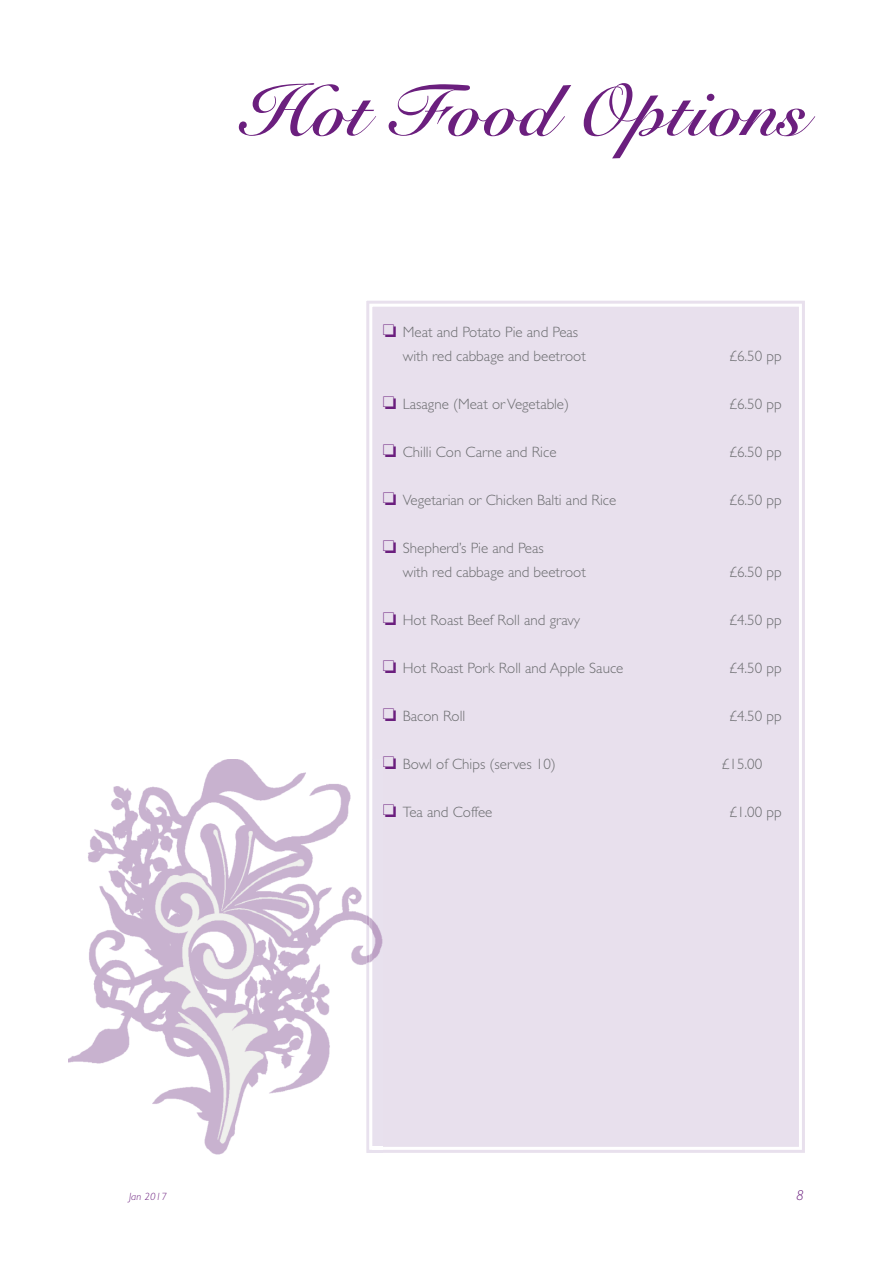
<style>
.page{position:relative;width:893px;height:1263px;background:#fff}
.page>*{position:absolute;margin:0;border:0;box-sizing:border-box;transform-origin:0 0}
.t1{font:72px "Snell Roundhand Bold Script";letter-spacing:.015em;color:#6b1f7e}
.t2{font:300 15px/24px "Gill Sans";color:#6c6d70}
.t3{font:italic 300 15px "Myriad Pro";color:#6b1f7e}
.t4{font:italic 300 10.5px "Gill Sans";letter-spacing:.015em;color:#6b1f7e}
.s1{color:#6b1f7e}
</style>
<div class="page">
<div style="left:372px;top:307px;width:427px;height:840px;background:#e8e0ed"></div>
<div style="left:363px;top:298px;width:445px;height:858px;border:3px solid #fff"></div>
<img style="left:69px;top:759px;width:300px;height:395px">
<img style="left:372px;top:919px;width:10px;height:228px">
<img style="left:369px;top:917px;width:3px;height:46px">
<svg style="left:369px;top:1149px;width:13px;height:4px"></svg>
<h1 class="t1" style="left:243px;top:84px;width:565px">Hot Food Options</h1>
<p class="t2" style="left:403px;top:321px;width:185px;text-indent:-20px"><span class="s1">□</span> Meat and Potato Pie and Peas with red cabbage and beetroot</p>
<p class="t2" style="left:729px;top:345px;width:54px">£6.50 pp</p>
<p class="t2" style="left:383px;top:393px;width:188px"><span class="s1">□</span> Lasagne (Meat orVegetable)</p>
<p class="t2" style="left:729px;top:393px;width:54px">£6.50 pp</p>
<p class="t2" style="left:383px;top:441px;width:175px"><span class="s1">□</span> Chilli Con Carne and Rice</p>
<p class="t2" style="left:729px;top:441px;width:54px">£6.50 pp</p>
<p class="t2" style="left:383px;top:489px;width:235px"><span class="s1">□</span> Vegetarian or Chicken Balti and Rice</p>
<p class="t2" style="left:729px;top:489px;width:54px">£6.50 pp</p>
<p class="t2" style="left:403px;top:537px;width:185px;text-indent:-20px"><span class="s1">□</span> Shepherd’s Pie and Peas<br>with red cabbage and beetroot</p>
<p class="t2" style="left:729px;top:561px;width:54px">£6.50 pp</p>
<p class="t2" style="left:383px;top:609px;width:199px"><span class="s1">□</span> Hot Roast Beef Roll and gravy</p>
<p class="t2" style="left:729px;top:609px;width:54px">£4.50 pp</p>
<p class="t2" style="left:383px;top:657px;width:242px"><span class="s1">□</span> Hot Roast Pork Roll and Apple Sauce</p>
<p class="t2" style="left:729px;top:657px;width:54px">£4.50 pp</p>
<p class="t2" style="left:383px;top:705px;width:84px"><span class="s1">□</span> Bacon Roll</p>
<p class="t2" style="left:729px;top:705px;width:54px">£4.50 pp</p>
<p class="t2" style="left:383px;top:753px;width:175px"><span class="s1">□</span> Bowl of Chips (serves 10)</p>
<p class="t2" style="left:721px;top:753px;width:42px">£15.00</p>
<p class="t2" style="left:383px;top:801px;width:111px"><span class="s1">□</span> Tea and Coffee</p>
<p class="t2" style="left:729px;top:801px;width:54px">£1.00 pp</p>
<p class="t4" style="left:129px;top:1192px;width:39px">Jan 2017</p>
<p class="t3" style="left:796px;top:1189px;width:8px">8</p>
</div>
